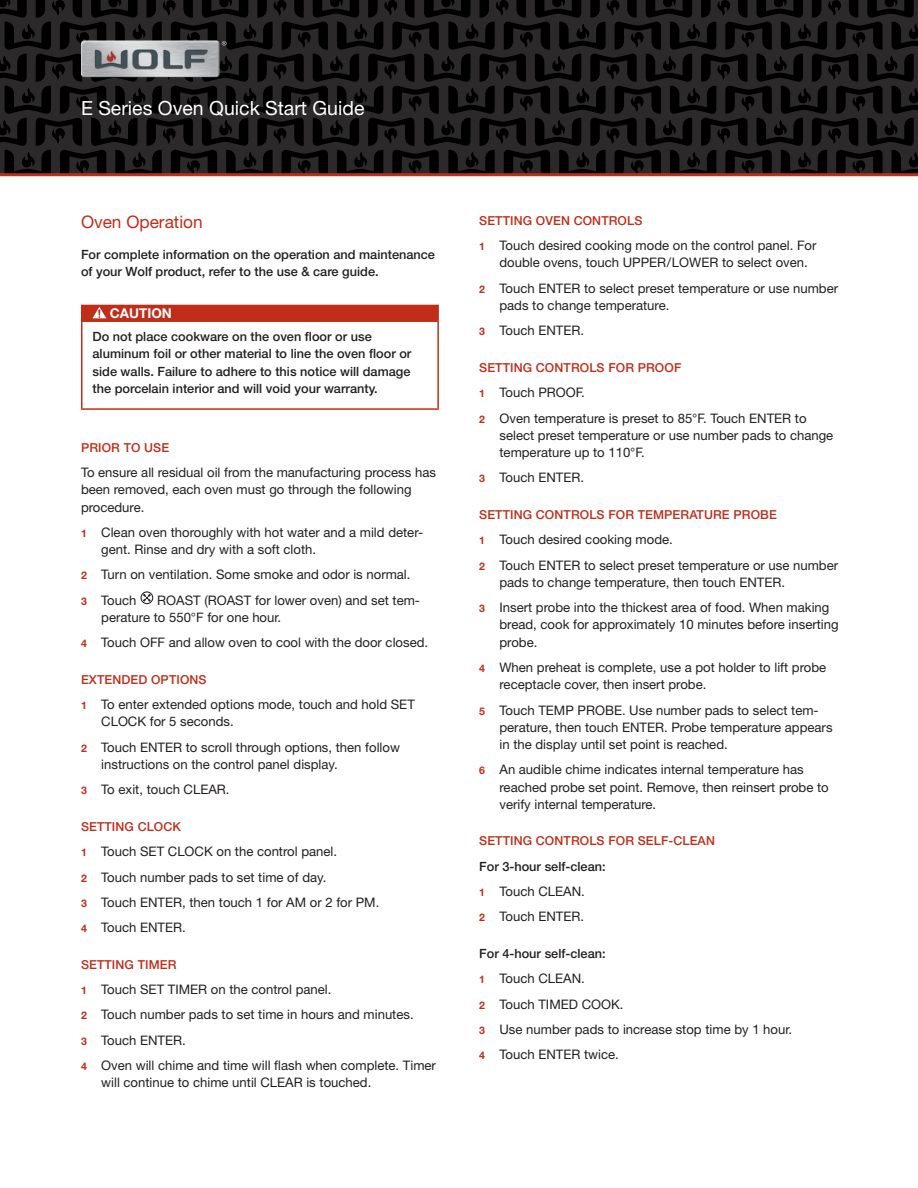
<style>
.page{position:relative;width:918px;height:1188px;background:#fff}
.page>*{position:absolute;margin:0;border:0;box-sizing:border-box;transform-origin:0 0}
.t1{font:19.5px "Helvetica Neue LT Std";color:#fff}
.t2{font:17.25px "Helvetica Neue LT Std";color:#c02d19}
.t3{font:700 13.5px "Helvetica Neue LT Std";color:#fff}
.t4{font:13.2px/17.2px "Helvetica Neue LT Std";color:#231f20}
.t5{font:500 12.75px/17.2px "Helvetica Neue LT Std";color:#231f20}
.t6{font:500 12.3px "Helvetica Neue LT Std";letter-spacing:.01em;color:#c02d19}
.s1{font-weight:700;font-size:10.5px;color:#c02d19}
</style>
<div class="page">
<svg style="left:0;top:0;width:918px;height:173px;background:#181718"></svg>
<img style="left:81px;top:40px;width:138px;height:37px">
<hr style="left:0;top:173px;width:918px;height:3px;background:#c02d19">
<div style="left:82px;top:305px;width:356px;height:16px;background:#c02d19"></div>
<hr style="left:81px;top:322px;width:1px;height:86px;background:#c02d19">
<hr style="left:437px;top:322px;width:2px;height:86px;background:#c02d19">
<hr style="left:81px;top:408px;width:358px;height:2px;background:#c02d19">
<hr style="left:81px;top:305px;width:358px;height:1px;background:#c02d19">
<svg style="left:81px;top:306px;width:1px;height:14px"></svg>
<svg style="left:438px;top:306px;width:1px;height:14px"></svg>
<hr style="left:81px;top:320px;width:358px;height:2px;background:#c02d19">
<svg style="left:93px;top:307px;width:13px;height:11px"></svg>
<svg style="left:141px;top:591px;width:12px;height:13px"></svg>
<h1 class="t1" style="left:81px;top:97px;width:285px">E Series Oven Quick Start Guide</h1>
<h2 class="t2" style="left:81px;top:212px;width:123px">Oven Operation</h2>
<p class="t5" style="left:81px;top:246px;width:356px">For complete information on the operation and maintenance of your Wolf product, refer to the use &amp; care guide.</p>
<p class="t3" style="left:110px;top:305px;width:63px">CAUTION</p>
<p class="t5" style="left:93px;top:328px;width:320px">Do not place cookware on the oven floor or use aluminum foil or other material to line the oven floor or side walls. Failure to adhere to this notice will damage the porcelain interior and will void your warranty.</p>
<p class="t6" style="left:81px;top:440px;width:90px">PRIOR TO USE</p>
<p class="t4" style="left:81px;top:464px;width:356px">To ensure all residual oil from the manufacturing process has been removed, each oven must go through the following procedure.</p>
<p class="t4" style="left:101px;top:523px;width:323px;text-indent:-20px"><span class="s1">1</span> Clean oven thoroughly with hot water and a mild deter&shy;gent. Rinse and dry with a soft cloth.</p>
<p class="t4" style="left:81px;top:562px;width:331px;line-height:25.3px"><span class="s1">2</span> Turn on ventilation. Some smoke and odor is normal.<br><span class="s1">3</span> Touch</p>
<p class="t4" style="left:101px;top:591px;width:320px;text-indent:56px">ROAST (ROAST for lower oven) and set tem&shy;perature to 550°F for one hour.</p>
<p class="t4" style="left:81px;top:634px;width:349px"><span class="s1">4</span> Touch OFF and allow oven to cool with the door closed.</p>
<p class="t6" style="left:81px;top:672px;width:127px">EXTENDED OPTIONS</p>
<p class="t4" style="left:101px;top:696px;width:315px;text-indent:-20px"><span class="s1">1</span> To enter extended options mode, touch and hold SET<br>CLOCK for 5 seconds.</p>
<p class="t4" style="left:101px;top:738px;width:300px;text-indent:-20px"><span class="s1">2</span> Touch ENTER to scroll through options, then follow instructions on the control panel display.</p>
<p class="t4" style="left:81px;top:781px;width:150px"><span class="s1">3</span> To exit, touch CLEAR.</p>
<p class="t6" style="left:81px;top:819px;width:102px">SETTING CLOCK</p>
<p class="t4" style="left:81px;top:839px;width:300px;line-height:25.3px"><span class="s1">1</span> Touch SET CLOCK on the control panel.<br><span class="s1">2</span> Touch number pads to set time of day.<br><span class="s1">3</span> Touch ENTER, then touch 1 for AM or 2 for PM.<br><span class="s1">4</span> Touch ENTER.</p>
<p class="t6" style="left:81px;top:957px;width:97px">SETTING TIMER</p>
<p class="t4" style="left:81px;top:977px;width:356px;line-height:25.3px"><span class="s1">1</span> Touch SET TIMER on the control panel.<br><span class="s1">2</span> Touch number pads to set time in hours and minutes.<br><span class="s1">3</span> Touch ENTER.<br><span class="s1">4</span> Oven will chime and time will flash when complete. Timer</p>
<p class="t4" style="left:101px;top:1074px;width:272px">will continue to chime until CLEAR is touched.</p>
<p class="t6" style="left:479px;top:213px;width:165px">SETTING OVEN CONTROLS</p>
<p class="t4" style="left:499px;top:237px;width:319px;text-indent:-20px"><span class="s1">1</span> Touch desired cooking mode on the control panel. For double ovens, touch UPPER/LOWER to select oven.</p>
<p class="t4" style="left:499px;top:279px;width:340px;text-indent:-20px"><span class="s1">2</span> Touch ENTER to select preset temperature or use number pads to change temperature.</p>
<p class="t4" style="left:479px;top:322px;width:106px"><span class="s1">3</span> Touch ENTER.</p>
<p class="t6" style="left:479px;top:360px;width:204px">SETTING CONTROLS FOR PROOF</p>
<p class="t4" style="left:479px;top:380px;width:329px;line-height:25.3px"><span class="s1">1</span> Touch PROOF.<br><span class="s1">2</span> Oven temperature is preset to 85°F. Touch ENTER to</p>
<p class="t4" style="left:499px;top:426px;width:335px">select preset temperature or use number pads to change temperature up to 110°F.</p>
<p class="t4" style="left:479px;top:469px;width:106px"><span class="s1">3</span> Touch ENTER.</p>
<p class="t6" style="left:479px;top:507px;width:299px">SETTING CONTROLS FOR TEMPERATURE PROBE</p>
<p class="t4" style="left:479px;top:527px;width:360px;line-height:25.3px"><span class="s1">1</span> Touch desired cooking mode.<br><span class="s1">2</span> Touch ENTER to select preset temperature or use number</p>
<p class="t4" style="left:479px;top:569px;width:352px;line-height:25.3px;text-indent:20px">pads to change temperature, then touch ENTER.<br><span class="s1">3</span> Insert probe into the thickest area of food. When making</p>
<p class="t4" style="left:499px;top:616px;width:341px">bread, cook for approximately 10 minutes before inserting probe.</p>
<p class="t4" style="left:499px;top:658px;width:328px;text-indent:-20px"><span class="s1">4</span> When preheat is complete, use a pot holder to lift probe receptacle cover, then insert probe.</p>
<p class="t4" style="left:499px;top:701px;width:335px;text-indent:-20px"><span class="s1">5</span> Touch TEMP PROBE. Use number pads to select tem&shy;perature, then touch ENTER. Probe temperature appears in the display until set point is reached.</p>
<p class="t4" style="left:499px;top:761px;width:331px;text-indent:-20px"><span class="s1">6</span> An audible chime indicates internal temperature has reached probe set point. Remove, then reinsert probe to verify internal temperature.</p>
<p class="t6" style="left:479px;top:834px;width:237px">SETTING CONTROLS FOR SELF-CLEAN</p>
<p class="t5" style="left:479px;top:857px;width:128px">For 3-hour self-clean:</p>
<p class="t4" style="left:479px;top:879px;width:107px;line-height:25.3px"><span class="s1">1</span> Touch CLEAN.<br><span class="s1">2</span> Touch ENTER.</p>
<p class="t5" style="left:479px;top:945px;width:128px">For 4-hour self-clean:</p>
<p class="t4" style="left:479px;top:966px;width:315px;line-height:25.3px"><span class="s1">1</span> Touch CLEAN.<br><span class="s1">2</span> Touch TIMED COOK.<br><span class="s1">3</span> Use number pads to increase stop time by 1 hour.<br><span class="s1">4</span> Touch ENTER twice.</p>
</div>
